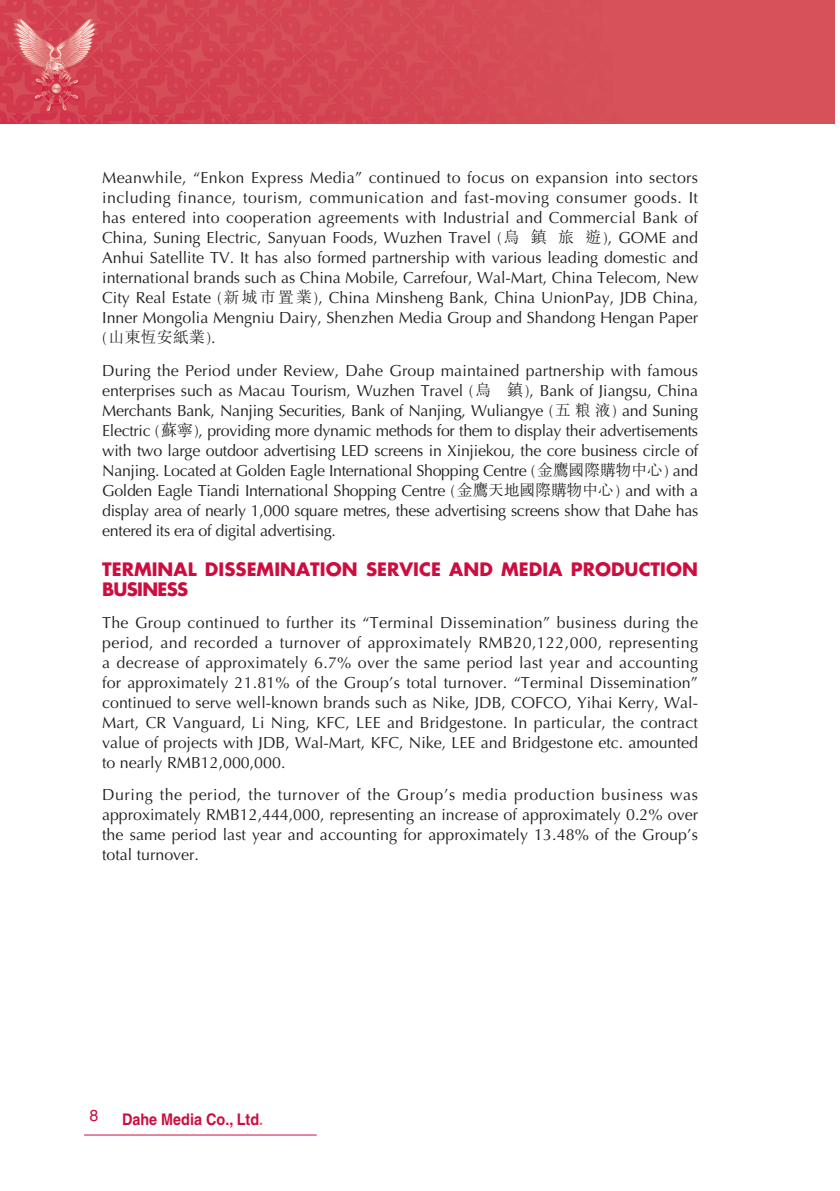
<style>
.page{position:relative;width:840px;height:1191px;background:#fff}
.page>*{position:absolute;margin:0;border:0;box-sizing:border-box;transform-origin:0 0}
.t1{font:700 18px "Futura Std";color:#cd0d40}
.t2{font:16px/20px "Optima LT Std";color:#231f20;text-align:justify}
.t3{font:700 16px "Helvetica LT Std";color:#cd0d40;scale:.9 1}
.t4{font:300 16px "M Sung HK";color:#231f20}
.t5{font:16px "Helvetica LT Std";color:#cd0d40}
.s1{font-family:"M Sung HK";font-weight:300}
.s2{font-family:"Optima LT Std";font-weight:400}
.s3{color:#dd706f}
</style>
<div class="page">
<img style="left:0;top:0;width:833px;height:123px">
<hr style="left:84px;top:1134px;width:232px;height:1px;background:#cd0d40">
<p class="t2" style="left:102px;top:168px;width:597px">Meanwhile, “Enkon Express Media” continued to focus on expansion into sectors including finance, tourism, communication and fast-moving consumer goods. It has entered into cooperation agreements with Industrial and Commercial Bank of China, Suning Electric, Sanyuan Foods, Wuzhen Travel (<span class="s1">烏 鎮 旅 遊</span>), GOME and Anhui Satellite TV. It has also formed partnership with various leading domestic and international brands such as China Mobile, Carrefour, Wal-Mart, China Telecom, New City Real Estate (<span class="s1">新城市置業</span>), China Minsheng Bank, China UnionPay, JDB China, Inner Mongolia Mengniu Dairy, Shenzhen Media Group and Shandong Hengan Paper</p>
<p class="t4" style="left:102px;top:326px;width:115px"><span class="s2">(</span>山東恆安紙業<span class="s2">).</span></p>
<p class="t2" style="left:102px;top:360px;width:597px">During the Period under Review, Dahe Group maintained partnership with famous enterprises such as Macau Tourism, Wuzhen Travel (<span class="s1">烏 鎮</span>), Bank of Jiangsu, China Merchants Bank, Nanjing Securities, Bank of Nanjing, Wuliangye (<span class="s1">五粮液</span>) and Suning Electric (<span class="s1">蘇寧</span>), providing more dynamic methods for them to display their advertisements with two large outdoor advertising LED screens in Xinjiekou, the core business circle of Nanjing. Located at Golden Eagle International Shopping Centre (<span class="s1">金鷹國際購物中心</span>) and Golden Eagle Tiandi International Shopping Centre (<span class="s1">金鷹天地國際購物中心</span>) and with a display area of nearly 1,000 square metres, these advertising screens show that Dahe has entered its era of digital advertising.</p>
<p class="t1" style="left:102px;top:557px;width:23px">TERMINAL</p>
<p class="t1" style="left:205px;top:557px;width:26px">DISSEMINATION</p>
<p class="t1" style="left:366px;top:557px;width:23px">SERVICE</p>
<p class="t1" style="left:449px;top:557px;width:16px">AND</p>
<p class="t1" style="left:501px;top:557px;width:30px">MEDIA</p>
<p class="t1" style="left:570px;top:557px;width:26px">PRODUCTION</p>
<p class="t1" style="left:102px;top:577px;width:23px">BUSINESS</p>
<p class="t2" style="left:102px;top:612px;width:597px">The Group continued to further its “Terminal Dissemination” business during the period, and recorded a turnover of approximately RMB20,122,000, representing a decrease of approximately 6.7% over the same period last year and accounting for approximately 21.81% of the Group’s total turnover. “Terminal Dissemination” continued to serve well-known brands such as Nike, JDB, COFCO, Yihai Kerry, Wal-Mart, CR Vanguard, Li Ning, KFC, LEE and Bridgestone. In particular, the contract value of projects with JDB, Wal-Mart, KFC, Nike, LEE and Bridgestone etc. amounted to nearly RMB12,000,000.</p>
<p class="t2" style="left:102px;top:784px;width:597px">During the period, the turnover of the Group’s media production business was approximately RMB12,444,000, representing an increase of approximately 0.2% over the same period last year and accounting for approximately 13.48% of the Group’s total turnover.</p>
<p class="t5" style="left:90px;top:1106px;width:10px">8</p>
<p class="t3" style="left:122px;top:1109px;width:158px">Dahe Media Co., Ltd<span class="s3">.</span></p>
</div>
